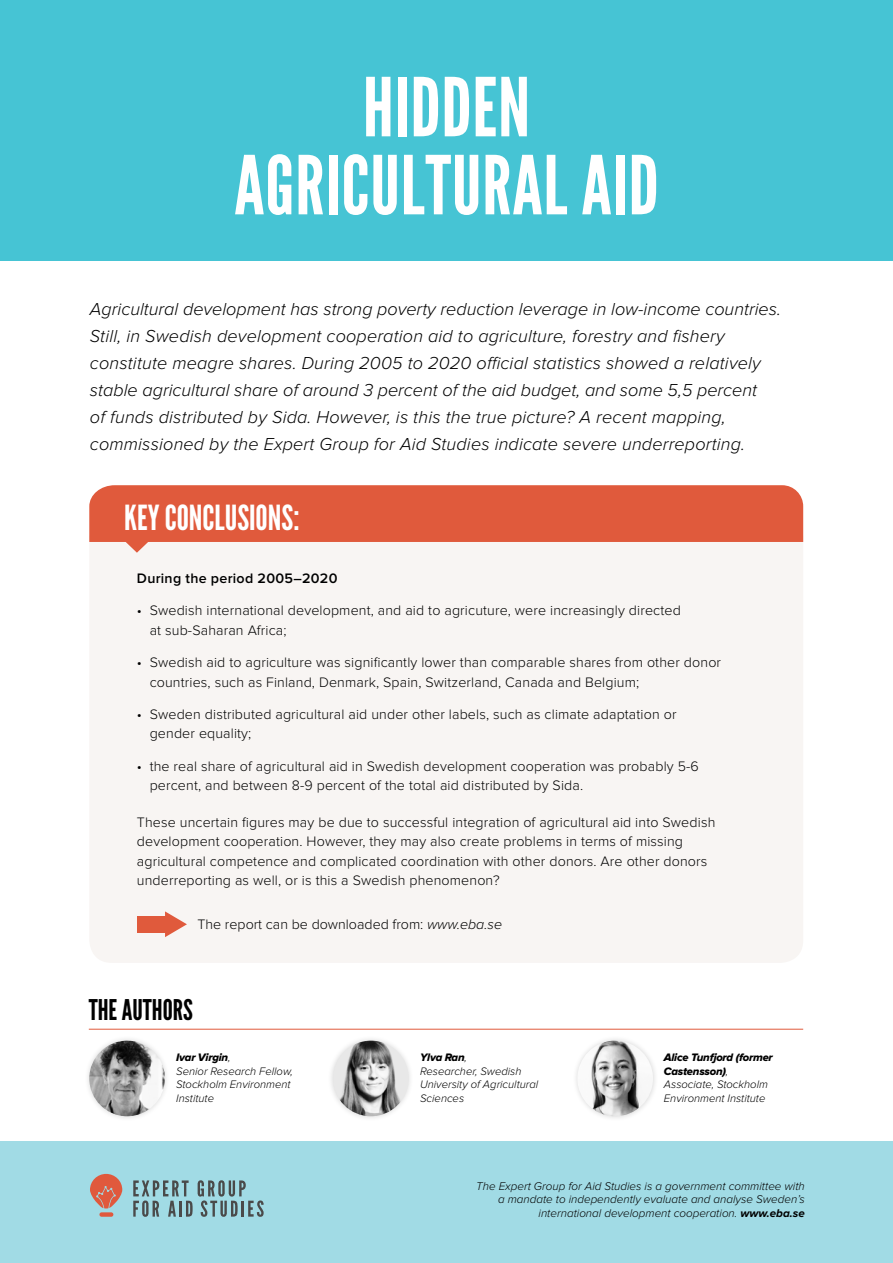
<style>
.page{position:relative;width:893px;height:1263px;background:#fff}
.page>*{position:absolute;margin:0;border:0;box-sizing:border-box;transform-origin:0 0}
.t1{font:81px/78px "League Gothic";letter-spacing:.01em;color:#fff;text-align:center}
.t2{font:34.5px "League Gothic";color:#fff}
.t3{font:28.5px "League Gothic";color:#000}
.t4{font:italic 300 18px/27px "Proxima Nova";letter-spacing:.01em;color:#000}
.t5{font:300 14.25px/19.5px "Proxima Nova";letter-spacing:.01em;color:#000}
.t6{font:600 14.25px "Proxima Nova";letter-spacing:.02em;color:#000}
.t7{font:italic 300 11.7px/13.5px "Proxima Nova";color:#000;text-align:right}
.t8{font:italic 300 11.25px/13.5px "Proxima Nova";color:#000}
.s1{font-style:italic}
.s2{font-family:"Proxima Nova Extrabld It";font-weight:400;font-style:normal}
.s3{font-weight:700}
</style>
<div class="page">
<div style="left:0;top:1142px;width:893px;height:121px;background:#a1dbe5"></div>
<svg style="left:90px;top:1174px;width:32px;height:43px"></svg>
<svg style="left:133px;top:1180px;width:131px;height:37px"></svg>
<div style="left:84px;top:1035px;width:86px;height:86px;background:#000;opacity:.15"></div>
<img style="left:89px;top:1041px;width:76px;height:75px;border-radius:38px">
<div style="left:572px;top:1035px;width:86px;height:86px;background:#000;opacity:.15"></div>
<img style="left:577px;top:1041px;width:76px;height:75px;border-radius:38px">
<div style="left:0;top:0;width:893px;height:260px;background:#46c4d4"></div>
<div style="left:90px;top:553px;width:713px;height:410px;background:#f8f5f3"></div>
<svg style="left:89px;top:485px;width:714px;height:68px"></svg>
<div style="left:137px;top:916px;width:32px;height:16px;background:#e05a3c"></div>
<svg style="left:165px;top:911px;width:22px;height:26px"></svg>
<hr style="left:89px;top:1029px;width:714px;height:1px;background:#e05a3c">
<div style="left:328px;top:1035px;width:86px;height:86px;background:#000;opacity:.15"></div>
<img style="left:333px;top:1041px;width:76px;height:75px;border-radius:38px">
<p class="t1" style="left:234px;top:69px;width:426px">HIDDEN<br>AGRICULTURAL AID</p>
<p class="t4" style="left:90px;top:296px;width:692px">Agricultural development has strong poverty reduction leverage in low-income countries.<br>Still, in Swedish development cooperation aid to agriculture, forestry and fishery constitute meagre shares. During 2005 to 2020 official statistics showed a relatively stable agricultural share of around 3 percent of the aid budget, and some 5,5 percent<br>of funds distributed by Sida. However, is this the true picture? A recent mapping, commissioned by the Expert Group for Aid Studies indicate severe underreporting.</p>
<p class="t2" style="left:124px;top:497px;width:177px">KEY CONCLUSIONS:</p>
<p class="t6" style="left:137px;top:570px;width:202px">During the period 2005–2020</p>
<p class="t5" style="left:150px;top:601px;width:533px;text-indent:-13px">• Swedish international development, and aid to agricuture, were increasingly directed at sub-Saharan Africa;</p>
<p class="t5" style="left:150px;top:653px;width:573px;text-indent:-13px">• Swedish aid to agriculture was significantly lower than comparable shares from other donor countries, such as Finland, Denmark, Spain, Switzerland, Canada and Belgium;</p>
<p class="t5" style="left:150px;top:705px;width:528px;text-indent:-13px">• Sweden distributed agricultural aid under other labels, such as climate adaptation or gender equality;</p>
<p class="t5" style="left:150px;top:756px;width:551px;text-indent:-13px">• the real share of agricultural aid in Swedish development cooperation was probably 5-6 percent, and between 8-9 percent of the total aid distributed by Sida.</p>
<p class="t5" style="left:137px;top:812px;width:580px">These uncertain figures may be due to successful integration of agricultural aid into Swedish development cooperation. However, they may also create problems in terms of missing agricultural competence and complicated coordination with other donors. Are other donors underreporting as well, or is this a Swedish phenomenon?</p>
<p class="t5" style="left:197px;top:915px;width:306px">The report can be downloaded from: <span class="s1">www.eba.se</span></p>
<p class="t3" style="left:89px;top:993px;width:106px">THE AUTHORS</p>
<p class="t8" style="left:176px;top:1051px;width:118px"><span class="s2">Ivar Virgin</span>,<br>Senior Research Fellow,<br>Stockholm Environment<br>Institute</p>
<p class="t8" style="left:420px;top:1051px;width:120px"><span class="s2">Ylva Ran</span>,<br>Researcher, Swedish<br>University of Agricultural<br>Sciences</p>
<p class="t8" style="left:664px;top:1051px;width:110px"><span class="s2">Alice Tunfjord (former<br>Castensson)</span>,<br>Associate, Stockholm<br>Environment Institute</p>
<p class="t7" style="left:476px;top:1179px;width:330px">The Expert Group for Aid Studies is a government committee with a mandate to independently evaluate and analyse Sweden’s international development cooperation. <span class="s3">www.eba.se</span></p>
</div>
